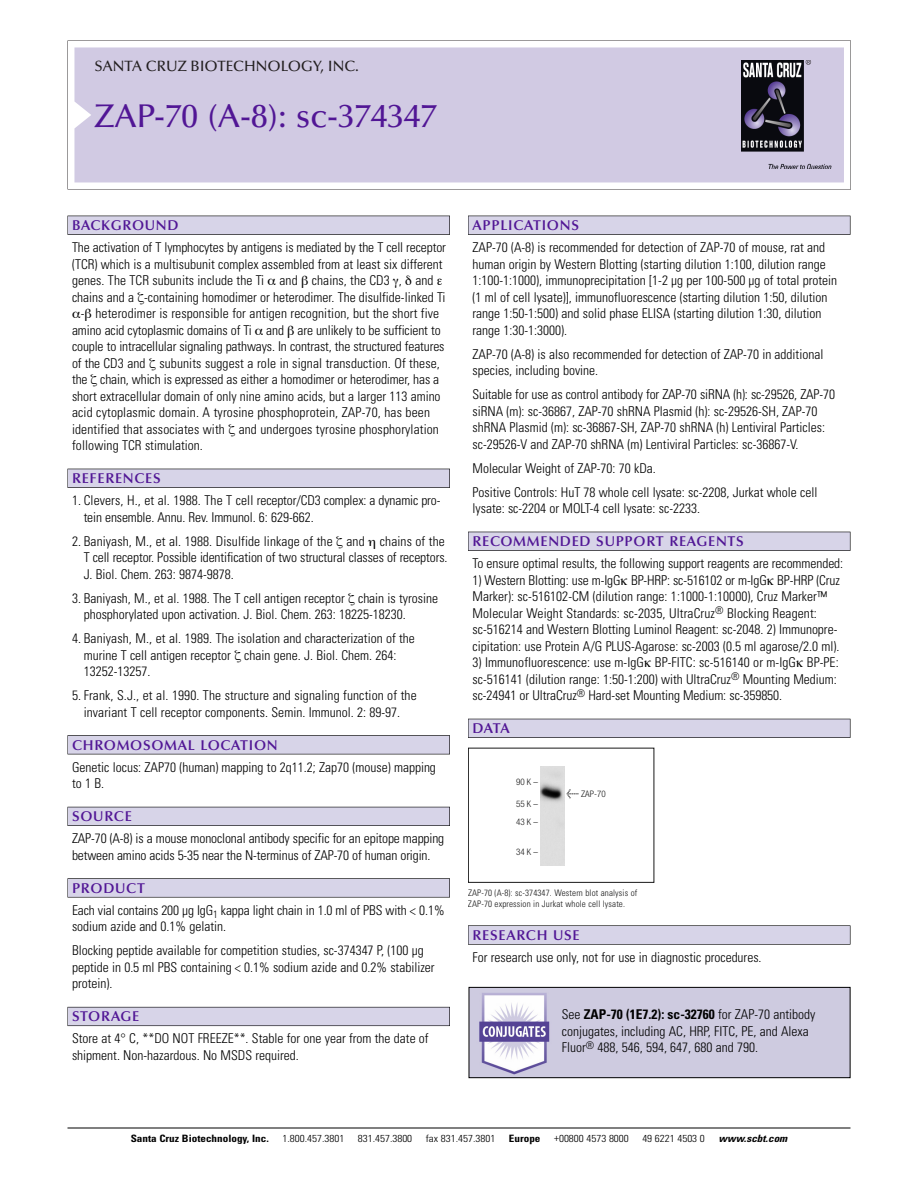
<style>
.page{position:relative;width:918px;height:1188px;background:#fff}
.page>*{position:absolute;margin:0;border:0;box-sizing:border-box;transform-origin:0 0}
.t1{font:500 33px "Optima";color:#511695}
.t2{font:500 15px "Optima";color:#231f20}
.t3{font:600 14.25px "Optima";letter-spacing:.05em;color:#511695}
.t4{font:300 condensed 13.5px/16.5px "Univers";color:#000}
.t5{font:300 condensed 10.2px "Univers";color:#000;scale:1.1 1}
.t6{font:700 condensed 10.2px "Univers";color:#000;scale:1.1 1}
.t7{font:italic 700 condensed 10.2px "Univers";color:#000;scale:1.1 1}
.t8{font:300 condensed 9px/10.5px "Univers";letter-spacing:.015em;color:#191919}
.t9{font:300 condensed 9px/18px "Helvetica Neue";color:#191919}
.s1{font-family:"Meta Plus";font-weight:400;font-stretch:normal;font-size:10.5px}
.s2{font-weight:700}
</style>
<div class="page">
<svg style="left:74px;top:41px;width:777px;height:148px"></svg>
<div style="left:74px;top:47px;width:770px;height:135px;background:#d1cae3"></div>
<img style="left:741px;top:60px;width:90px;height:108px">
<div style="left:68px;top:216px;width:382px;height:19px;background:#535256"></div>
<div style="left:68px;top:216px;width:381px;height:18px;background:#d7d4e8"></div>
<div style="left:68px;top:469px;width:382px;height:19px;background:#525156"></div>
<div style="left:68px;top:469px;width:381px;height:18px;background:#d7d4e8"></div>
<div style="left:68px;top:735px;width:382px;height:19px;background:#545357"></div>
<div style="left:68px;top:736px;width:381px;height:18px;background:#d7d4e8"></div>
<div style="left:68px;top:807px;width:382px;height:19px;background:#535259"></div>
<div style="left:68px;top:807px;width:381px;height:18px;background:#d7d4e8"></div>
<svg style="left:68px;top:878px;width:382px;height:20px"></svg>
<div style="left:68px;top:879px;width:381px;height:18px;background:#d7d4e8"></div>
<div style="left:68px;top:1007px;width:382px;height:19px;background:#64626c"></div>
<div style="left:68px;top:1007px;width:381px;height:18px;background:#d7d4e8"></div>
<div style="left:468px;top:216px;width:382px;height:19px;background:#535256"></div>
<div style="left:468px;top:216px;width:382px;height:18px;background:#d7d4e8"></div>
<div style="left:468px;top:532px;width:382px;height:19px;background:#525156"></div>
<div style="left:468px;top:532px;width:382px;height:18px;background:#d7d4e8"></div>
<div style="left:468px;top:719px;width:382px;height:19px;background:#515057"></div>
<div style="left:468px;top:719px;width:382px;height:18px;background:#d7d4e8"></div>
<div style="left:468px;top:925px;width:382px;height:20px;background:#666"></div>
<div style="left:468px;top:926px;width:382px;height:18px;background:#d7d4e8"></div>
<hr style="left:68px;top:1128px;width:782px;height:1px;background:#000">
<div style="left:468px;top:748px;width:186px;height:135px;border:1px solid #191919"></div>
<img style="left:540px;top:767px;width:24px;height:99px">
<img style="left:471px;top:989px;width:377px;height:87px">
<div style="left:469px;top:987px;width:381px;height:91px;border:1px solid #000"></div>
<p class="t2" style="left:94px;top:60px;width:266px">SANTA CRUZ BIOTECHNOLOGY, INC.</p>
<p class="t1" style="left:94px;top:102px;width:344px">ZAP-70 (A-8): sc-374347</p>
<p class="t3" style="left:72px;top:219px;width:108px">BACKGROUND</p>
<p class="t4" style="left:72px;top:240px;width:375px">The activation of T lymphocytes by antigens is mediated by the T cell receptor (TCR) which is a multisubunit complex assembled from at least six different genes. The TCR subunits include the Ti and chains, the CD3 , and chains and a -containing homodimer or heterodimer. The disulfide-linked Ti</p>
<p class="t4" style="left:72px;top:306px;width:374px;text-indent:9px">- heterodimer is responsible for antigen recognition, but the short five amino acid cytoplasmic domains of Ti and are unlikely to be sufficient to couple to intracellular signaling pathways. In contrast, the structured features of the CD3 and subunits suggest a role in signal transduction. Of these, the chain, which is expressed as either a homodimer or heterodimer, has a short extracellular domain of only nine amino acids, but a larger 113 amino acid cytoplasmic domain. A tyrosine phosphoprotein, ZAP-70, has been identified that associates with and undergoes tyrosine phosphorylation following TCR stimulation.</p>
<p class="t3" style="left:72px;top:472px;width:90px">REFERENCES</p>
<p class="t4" style="left:84px;top:493px;width:358px;text-indent:-12px">1. Clevers, H., et al. 1988. The T cell receptor/CD3 complex: a dynamic pro&shy;tein ensemble. Annu. Rev. Immunol. 6: 629-662.</p>
<p class="t4" style="left:84px;top:534px;width:365px;text-indent:-12px">2. Baniyash, M., et al. 1988. Disulfide linkage of the and chains of the<br>T cell receptor. Possible identification of two structural classes of receptors.<br>J. Biol. Chem. 263: 9874-9878.</p>
<p class="t4" style="left:84px;top:591px;width:356px;text-indent:-12px">3. Baniyash, M., et al. 1988. The T cell antigen receptor chain is tyrosine phosphorylated upon activation. J. Biol. Chem. 263: 18225-18230.</p>
<p class="t4" style="left:84px;top:631px;width:333px;text-indent:-12px">4. Baniyash, M., et al. 1989. The isolation and characterization of the murine T cell antigen receptor chain gene. J. Biol. Chem. 264:<br>13252-13257.</p>
<p class="t4" style="left:72px;top:688px;width:346px;text-align:center">5. Frank, S.J., et al. 1990. The structure and signaling function of the invariant T cell receptor components. Semin. Immunol. 2: 89-97.</p>
<p class="t3" style="left:72px;top:739px;width:207px">CHROMOSOMAL LOCATION</p>
<p class="t4" style="left:72px;top:760px;width:365px">Genetic locus: ZAP70 (human) mapping to 2q11.2; Zap70 (mouse) mapping to 1 B.</p>
<p class="t3" style="left:72px;top:810px;width:61px">SOURCE</p>
<p class="t4" style="left:72px;top:832px;width:374px">ZAP-70 (A-8) is a mouse monoclonal antibody specific for an epitope mapping between amino acids 5-35 near the N-terminus of ZAP-70 of human origin.</p>
<p class="t3" style="left:72px;top:882px;width:74px">PRODUCT</p>
<p class="t4" style="left:72px;top:903px;width:374px">Each vial contains 200 µg IgG<sub>1</sub> kappa light chain in 1.0 ml of PBS with &lt; 0.1% sodium azide and 0.1% gelatin.</p>
<p class="t4" style="left:72px;top:944px;width:364px">Blocking peptide available for competition studies, sc-374347 P, (100 µg peptide in 0.5 ml PBS containing &lt; 0.1% sodium azide and 0.2% stabilizer protein).</p>
<p class="t3" style="left:72px;top:1011px;width:69px">STORAGE</p>
<p class="t4" style="left:72px;top:1032px;width:358px">Store at 4° C, **DO NOT FREEZE**. Stable for one year from the date of shipment. Non-hazardous. No MSDS required.</p>
<p class="t3" style="left:473px;top:219px;width:108px">APPLICATIONS</p>
<p class="t4" style="left:473px;top:240px;width:366px">ZAP-70 (A-8) is recommended for detection of ZAP-70 of mouse, rat and human origin by Western Blotting (starting dilution 1:100, dilution range 1:100-1:1000), immunoprecipitation [1-2 µg per 100-500 µg of total protein (1 ml of cell lysate)], immunofluorescence (starting dilution 1:50, dilution range 1:50-1:500) and solid phase ELISA (starting dilution 1:30, dilution range 1:30-1:3000).</p>
<p class="t4" style="left:473px;top:347px;width:352px">ZAP-70 (A-8) is also recommended for detection of ZAP-70 in additional species, including bovine.</p>
<p class="t4" style="left:473px;top:387px;width:364px">Suitable for use as control antibody for ZAP-70 siRNA (h): sc-29526, ZAP-70 siRNA (m): sc-36867, ZAP-70 shRNA Plasmid (h): sc-29526-SH, ZAP-70 shRNA Plasmid (m): sc-36867-SH, ZAP-70 shRNA (h) Lentiviral Particles: sc-29526-V and ZAP-70 shRNA (m) Lentiviral Particles: sc-36867-V.</p>
<p class="t4" style="left:473px;top:461px;width:185px">Molecular Weight of ZAP-70: 70 kDa.</p>
<p class="t4" style="left:473px;top:485px;width:346px">Positive Controls: HuT 78 whole cell lysate: sc-2208, Jurkat whole cell lysate: sc-2204 or MOLT-4 cell lysate: sc-2233.</p>
<p class="t3" style="left:473px;top:535px;width:273px">RECOMMENDED SUPPORT REAGENTS</p>
<p class="t4" style="left:473px;top:556px;width:372px">To ensure optimal results, the following support reagents are recommended:</p>
<p class="t4" style="left:473px;top:573px;width:369px">1) Western Blotting: use m-IgG BP-HRP: sc-516102 or m-IgG BP-HRP (Cruz Marker): sc-516102-CM (dilution range: 1:1000-1:10000), Cruz Marker™ Molecular Weight Standards: sc-2035, UltraCruz<sup>®</sup> Blocking Reagent: sc-516214 and Western Blotting Luminol Reagent: sc-2048. 2) Immunopre&shy;cipitation: use Protein A/G PLUS-Agarose: sc-2003 (0.5 ml agarose/2.0 ml).</p>
<p class="t4" style="left:473px;top:655px;width:368px">3) Immunofluorescence: use m-IgG BP-FITC: sc-516140 or m-IgG BP-PE: sc-516141 (dilution range: 1:50-1:200) with UltraCruz<sup>®</sup> Mounting Medium: sc-24941 or UltraCruz<sup>®</sup> Hard-set Mounting Medium: sc-359850.</p>
<p class="t3" style="left:473px;top:722px;width:39px">DATA</p>
<p class="t9" style="left:516px;top:773px;width:23px">90K–</p>
<p class="t9" style="left:516px;top:796px;width:23px">55K–<br>43K–</p>
<p class="t9" style="left:516px;top:844px;width:23px">34K–</p>
<p class="t9" style="left:566px;top:786px;width:41px"><span class="s1">&lt;</span> ZAP-70</p>
<p class="t8" style="left:468px;top:889px;width:171px">ZAP-70 (A-8): sc-374347. Western blot analysis of<br>ZAP-70 expression in Jurkat whole cell lysate.</p>
<p class="t3" style="left:473px;top:929px;width:109px">RESEARCH USE</p>
<p class="t4" style="left:473px;top:950px;width:291px">For research use only, not for use in diagnostic procedures.</p>
<p class="t4" style="left:562px;top:1008px;width:255px">See <span class="s2">ZAP-70 (1E7.2): sc-32760</span> for ZAP-70 antibody conjugates, including AC, HRP, FITC, PE, and Alexa<br>Fluor<sup>®</sup> 488, 546, 594, 647, 680 and 790.</p>
<p class="t6" style="left:131px;top:1135px;width:127px">Santa Cruz Biotechnology, Inc.</p>
<p class="t5" style="left:282px;top:1135px;width:58px">1.800.457.3801</p>
<p class="t5" style="left:358px;top:1135px;width:51px">831.457.3800</p>
<p class="t5" style="left:426px;top:1135px;width:65px">fax 831.457.3801</p>
<p class="t6" style="left:509px;top:1135px;width:30px">Europe</p>
<p class="t5" style="left:554px;top:1135px;width:69px">+00800 4573 8000</p>
<p class="t5" style="left:642px;top:1135px;width:58px">49 6221 4503 0</p>
<p class="t7" style="left:719px;top:1135px;width:66px">www.scbt.com</p>
</div>
